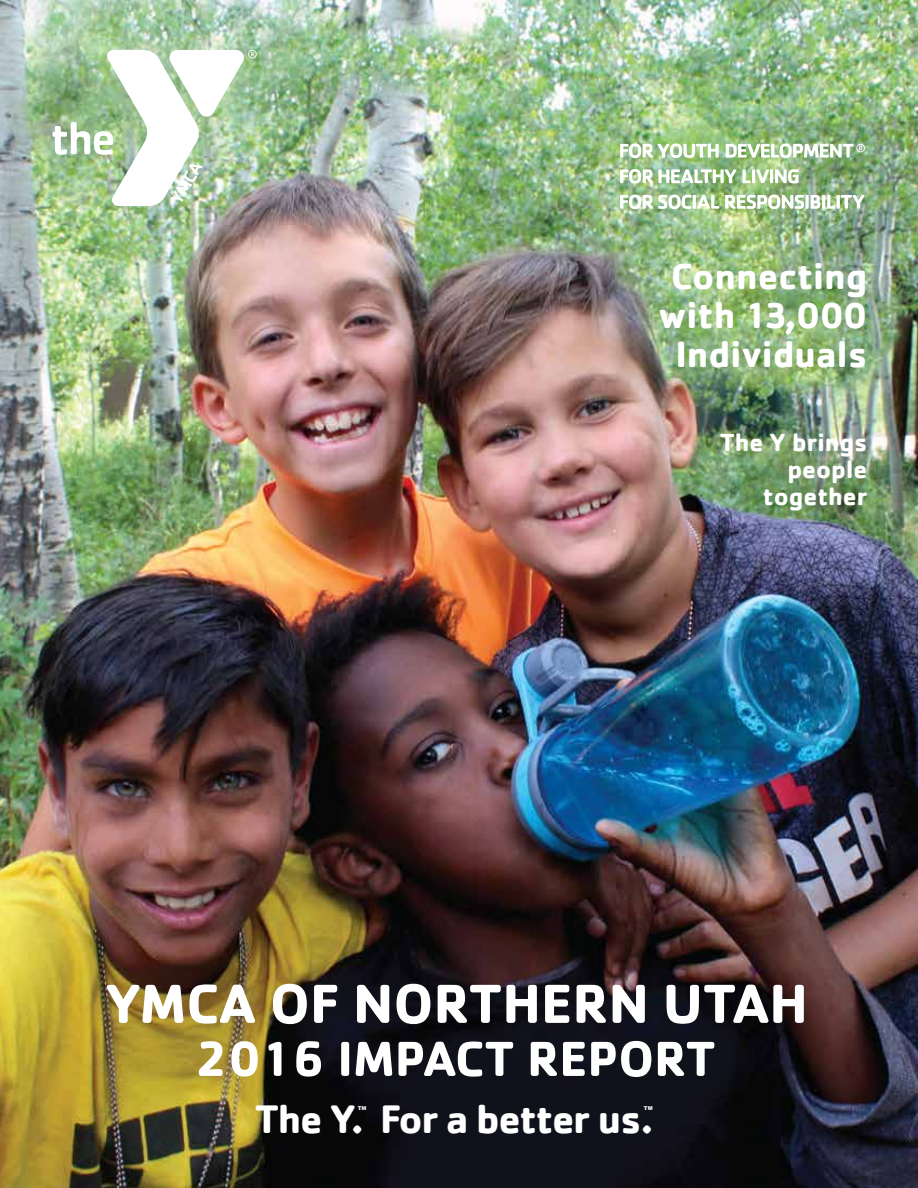
<style>
.page{position:relative;width:918px;height:1188px;background:#fff}
.page>*{position:absolute;margin:0;border:0;box-sizing:border-box;transform-origin:0 0}
.t1{font:700 57px "Cachet";color:#fff}
.t2{font:700 51px "Cachet";color:#fff}
.t3{font:700 41.1px "Cachet";letter-spacing:-.03em;color:#fff}
.t4{font:700 37.8px/39.2px "Cachet";color:#fff;text-align:center}
.t5{font:700 25.5px/27px "Cachet";color:#fff;text-align:right}
.t6{font:900 5.25px "Arial";color:#fff}
</style>
<div class="page">
<img style="left:1px;top:0;width:917px;height:1188px">
<img style="left:52px;top:50px;width:205px;height:156px">
<svg style="left:620px;top:143px;width:99px;height:15px"></svg>
<svg style="left:620px;top:169px;width:116px;height:15px"></svg>
<svg style="left:743px;top:169px;width:56px;height:14px"></svg>
<svg style="left:620px;top:195px;width:99px;height:14px"></svg>
<svg style="left:725px;top:195px;width:139px;height:14px"></svg>
<svg style="left:726px;top:143px;width:139px;height:15px"></svg>
<p class="t4" style="left:658px;top:255px;width:211px">Connecting with 13,000<br>Individuals</p>
<p class="t5" style="left:720px;top:428px;width:149px">The Y brings people together</p>
<h1 class="t1" style="left:105px;top:967px;width:704px">YMCA OF NORTHERN UTAH</h1>
<h2 class="t2" style="left:196px;top:1026px;width:521px">2016 IMPACT REPORT</h2>
<p class="t3" style="left:255px;top:1093px;width:400px">The Y. For a better us.</p>
<p class="t6" style="left:358px;top:1104px;width:10px">TM</p>
<p class="t6" style="left:644px;top:1104px;width:10px">TM</p>
</div>
